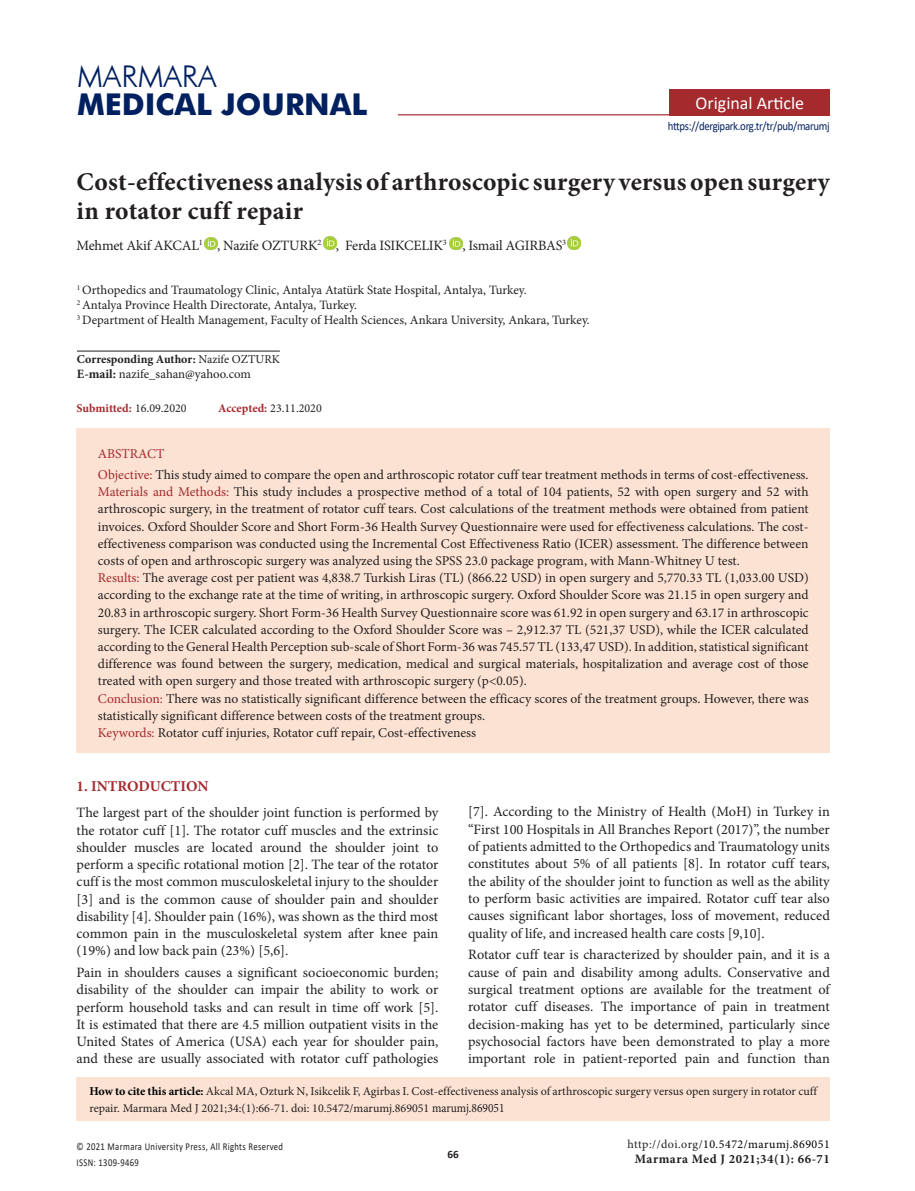
<style>
.page{position:relative;width:915px;height:1191px;background:#fff}
.page>*{position:absolute;margin:0;border:0;box-sizing:border-box;transform-origin:0 0}
.t1{font:700 30px "Futura BT";color:#002060}
.t2{font:300 30px "Futura BT";color:#002060}
.t3{font:700 25.5px/28.5px "Minion Pro";letter-spacing:.01em;color:#231f20}
.t4{font:18px "Calibri";color:#fff}
.t5{font:700 15px "Minion Pro";color:#a52a2e}
.MNormal-TR{font:14.25px/17.2px "Minion Pro";color:#231f20;text-align:justify}
.author{font:14.25px "Minion Pro";letter-spacing:-.015em;color:#231f20}
.AbstractTxtTR{font:13.5px/17.2px "Minion Pro";color:#231f20;text-align:justify}
.AbstractH{font:13.5px "Minion Pro";color:#a52a2e}
.authorDetay{font:12.75px "Minion Pro";color:#231f20}
.How_to_cite_this_art{font:12.75px "Minion Pro";color:#231f20}
.t6{font:700 12.75px "Minion Pro";letter-spacing:.04em;color:#231f20}
.MNormal-TR-2{font:12px/16.5px "Minion Pro";color:#231f20}
.t7{font:12px/16.5px "Minion Pro";color:#000}
.t8{font:12px "Calibri";letter-spacing:-.03em;color:#002060;scale:.9 1}
.t9{font:12px "Minion Pro";letter-spacing:.04em;color:#000}
.authorCorresponding{font:700 12px "Minion Pro";color:#231f20}
.MNormal-TR-3{font:700 12px "Minion Pro";letter-spacing:-.01em;color:#a52a2e}
.t10{font:700 11.25px "Calibri";color:#231f20}
.t11{font:10.5px/15.8px "Calibri";letter-spacing:.04em;color:#231f20;scale:.82 1}
.s1{font-weight:400}
.s2{font-weight:700}
.s3{font-weight:400;color:#231f20}
.s4{font-weight:700;color:#a52a2e}
.s5{color:#a52a2e}
.s6{font-weight:700;color:#000}
.s7{font-size:12.75px}
.s8{color:#231f20}
</style>
<div class="page">
<div style="left:669px;top:89px;width:160px;height:26px;background:#a52a2e"></div>
<hr style="left:398px;top:114px;width:431px;height:1px;background:#a52a2e">
<div style="left:77px;top:429px;width:752px;height:324px;background:#fbe2d3"></div>
<svg style="left:204px;top:237px;width:13px;height:13px"></svg>
<svg style="left:323px;top:237px;width:13px;height:12px"></svg>
<svg style="left:449px;top:237px;width:13px;height:13px"></svg>
<svg style="left:567px;top:237px;width:13px;height:12px"></svg>
<hr style="left:77px;top:351px;width:203px;height:1px;background:#231f20">
<div style="left:77px;top:1077px;width:752px;height:43px;background:#fbe2d3"></div>
<h1 class="t2" style="left:77px;top:58px;width:141px">MARMARA</h1>
<h1 class="t1" style="left:77px;top:86px;width:292px">MEDICAL JOURNAL</h1>
<h3 class="t4" style="left:695px;top:90px;width:110px">Original Article</h3>
<p class="t8" style="left:667px;top:118px;width:181px">https://dergipark.org.tr/tr/pub/marumj</p>
<p class="t3" style="left:77px;top:167px;width:754px">Cost-effectiveness analysis of arthroscopic surgery versus open surgery in rotator cuff repair</p>
<p class="author" style="left:77px;top:236px;width:491px">Mehmet Akif AKCAL<sup>1</sup> , Nazife OZTURK<sup>2</sup> , Ferda ISIKCELIK<sup>3</sup> , Ismail AGIRBAS<sup>3</sup></p>
<p class="authorDetay" style="left:77px;top:282px;width:451px"><sup>1</sup> Orthopedics and Traumatology Clinic, Antalya Atatürk State Hospital, Antalya, Turkey.</p>
<p class="authorDetay" style="left:77px;top:297px;width:281px"><sup>2</sup> Antalya Province Health Directorate, Antalya, Turkey.</p>
<p class="authorDetay" style="left:77px;top:312px;width:514px"><sup>3</sup> Department of Health Management, Faculty of Health Sciences, Ankara University, Ankara, Turkey.</p>
<p class="authorCorresponding" style="left:77px;top:351px;width:204px">Corresponding Author: <span class="s1">Nazife OZTURK</span></p>
<p class="How_to_cite_this_art" style="left:77px;top:366px;width:175px"><span class="s2">E-mail:</span> nazife_sahan@yahoo.com</p>
<p class="MNormal-TR-3" style="left:77px;top:399px;width:112px">Submitted: <span class="s3">16.09.2020</span></p>
<p class="MNormal-TR-2" style="left:218px;top:400px;width:105px"><span class="s4">Accepted:</span> 23.11.2020</p>
<p class="AbstractH" style="left:98px;top:444px;width:68px">ABSTRACT</p>
<p class="AbstractTxtTR" style="left:98px;top:466px;width:712px"><span class="s5">Objective:</span> This study aimed to compare the open and arthroscopic rotator cuff tear treatment methods in terms of cost-effectiveness.</p>
<p class="AbstractTxtTR" style="left:98px;top:483px;width:712px"><span class="s5">Materials and Methods:</span> This study includes a prospective method of a total of 104 patients, 52 with open surgery and 52 with arthroscopic surgery, in the treatment of rotator cuff tears. Cost calculations of the treatment methods were obtained from patient invoices. Oxford Shoulder Score and Short Form-36 Health Survey Questionnaire were used for effectiveness calculations. The cost&shy;effectiveness comparison was conducted using the Incremental Cost Effectiveness Ratio (ICER) assessment. The difference between costs of open and arthroscopic surgery was analyzed using the SPSS 23.0 package program, with Mann-Whitney U test.</p>
<p class="AbstractTxtTR" style="left:98px;top:569px;width:712px"><span class="s5">Results:</span> The average cost per patient was 4,838.7 Turkish Liras (TL) (866.22 USD) in open surgery and 5,770.33 TL (1,033.00 USD) according to the exchange rate at the time of writing, in arthroscopic surgery. Oxford Shoulder Score was 21.15 in open surgery and 20.83 in arthroscopic surgery. Short Form-36 Health Survey Questionnaire score was 61.92 in open surgery and 63.17 in arthroscopic surgery. The ICER calculated according to the Oxford Shoulder Score was – 2,912.37 TL (521,37 USD), while the ICER calculated according to the General Health Perception sub-scale of Short Form-36 was 745.57 TL (133,47 USD). In addition, statistical significant difference was found between the surgery, medication, medical and surgical materials, hospitalization and average cost of those treated with open surgery and those treated with arthroscopic surgery (p&lt;0.05).</p>
<p class="AbstractTxtTR" style="left:98px;top:689px;width:712px"><span class="s5">Conclusion:</span> There was no statistically significant difference between the efficacy scores of the treatment groups. However, there was statistically significant difference between costs of the treatment groups.</p>
<p class="AbstractTxtTR" style="left:98px;top:724px;width:379px"><span class="s5">Keywords:</span> Rotator cuff injuries, Rotator cuff repair, Cost-effectiveness</p>
<p class="t5" style="left:77px;top:776px;width:133px">1. INTRODUCTION</p>
<p class="MNormal-TR" style="left:77px;top:804px;width:363px">The largest part of the shoulder joint function is performed by the rotator cuff [1]. The rotator cuff muscles and the extrinsic shoulder muscles are located around the shoulder joint to perform a specific rotational motion [2]. The tear of the rotator cuff is the most common musculoskeletal injury to the shoulder [3] and is the common cause of shoulder pain and shoulder disability [4]. Shoulder pain (16%), was shown as the third most common pain in the musculoskeletal system after knee pain (19%) and low back pain (23%) [5,6].</p>
<p class="MNormal-TR" style="left:77px;top:964px;width:363px">Pain in shoulders causes a significant socioeconomic burden; disability of the shoulder can impair the ability to work or perform household tasks and can result in time off work [5].<br>It is estimated that there are 4.5 million outpatient visits in the United States of America (USA) each year for shoulder pain, and these are usually associated with rotator cuff pathologies</p>
<p class="MNormal-TR" style="left:468px;top:803px;width:363px">[7]. According to the Ministry of Health (MoH) in Turkey in “First 100 Hospitals in All Branches Report (2017)”, the number of patients admitted to the Orthopedics and Traumatology units constitutes about 5% of all patients [8]. In rotator cuff tears, the ability of the shoulder joint to function as well as the ability to perform basic activities are impaired. Rotator cuff tear also causes significant labor shortages, loss of movement, reduced quality of life, and increased health care costs [9,10].</p>
<p class="MNormal-TR" style="left:468px;top:946px;width:363px">Rotator cuff tear is characterized by shoulder pain, and it is a cause of pain and disability among adults. Conservative and surgical treatment options are available for the treatment of rotator cuff diseases. The importance of pain in treatment decision-making has yet to be determined, particularly since psychosocial factors have been demonstrated to play a more important role in patient-reported pain and function than</p>
<p class="t7" style="left:89px;top:1083px;width:729px;text-indent:60px"><span class="s2">this article:</span> Arikan H Karakurt S. Th place of inferior vena cava diameter and proBNP levels in det mining the fluid balance f medical intensive care p tients. Marmara Med J 2021; 34: 66-71, doi: 10.5472/marumj.858649</p>
<p class="MNormal-TR-2" style="left:89px;top:1083px;width:729px"><span class="s6">How to cite this article:</span> Akcal MA, Ozturk N, Isikcelik F, Agirbas I. Cost-effectiveness analysis of arthroscopic surgery versus open surgery in rotator cuff repair. Marmara Med J 2021;34:(1):66-71. doi: 10.5472/marumj.869051 <span class="s7">marumj.869051</span></p>
<p class="t11" style="left:77px;top:1138px;width:253px">© 2021 Marmara University Press, All Rights Reserved<br>ISSN: 1309-9469</p>
<p class="t9" style="left:627px;top:1136px;width:204px"><span class="s8">http://doi.org/</span>10.5472/marumj.869051</p>
<p class="t10" style="left:447px;top:1146px;width:13px">66</p>
<p class="t6" style="left:634px;top:1150px;width:196px">Marmara Med J 2021;34(1): 66-71</p>
</div>
